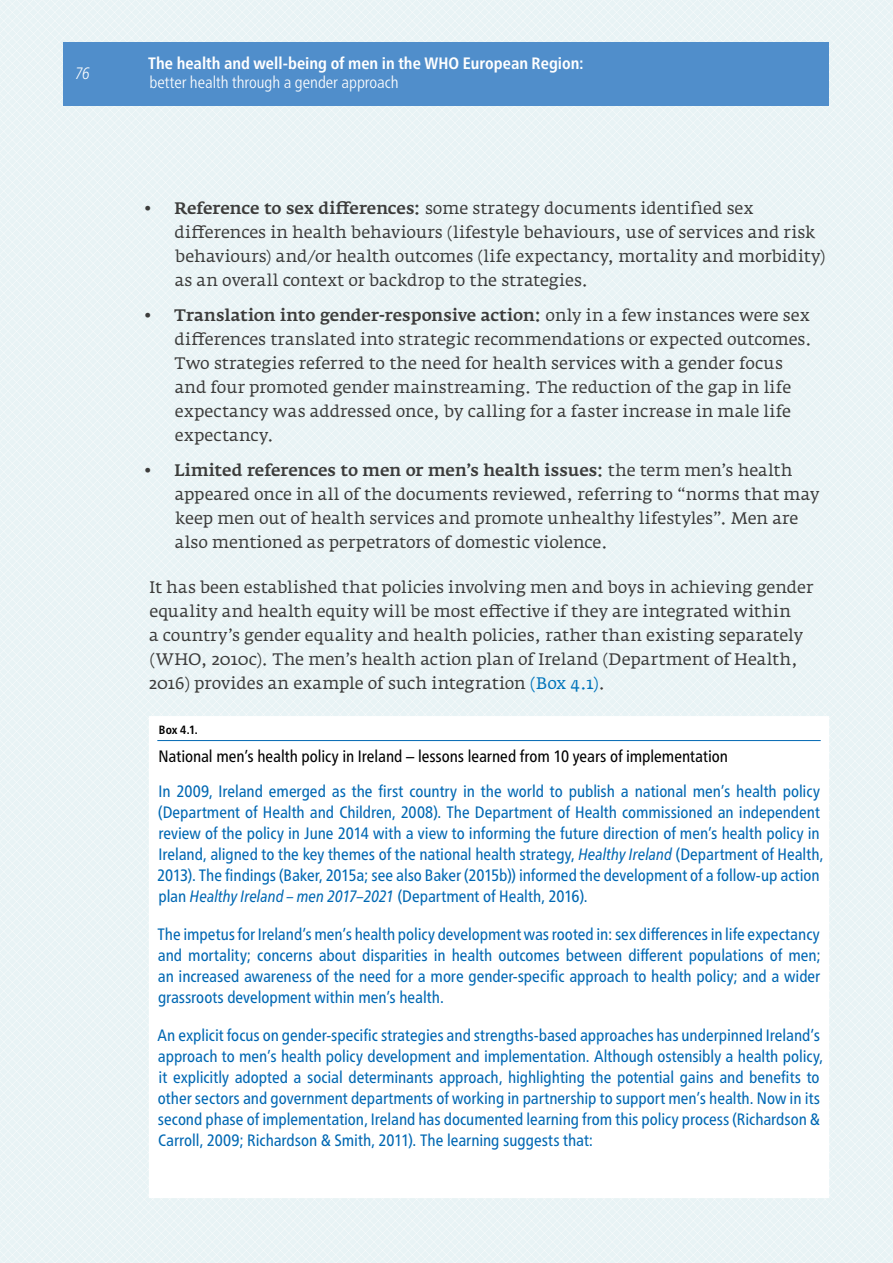
<style>
.page{position:relative;width:893px;height:1263px;background:#fff}
.page>*{position:absolute;margin:0;border:0;box-sizing:border-box;transform-origin:0 0}
.t1{font:condensed 16.5px/21px "Frutiger Neue LTW1 G";color:#0068b3}
.t2{font:16.5px/24px "Fedra Serif A";color:#3c3c3b}
.t3{font:condensed 16.5px "Frutiger Neue LTW1 G";letter-spacing:-.005em;color:#000}
.t4{font:700 condensed 16.5px "Frutiger Neue LTW1 G";color:#fff}
.t5{font:300 condensed 16.5px "Frutiger Neue LTW1 G";color:#fff}
.t6{font:italic 300 condensed 16.5px "Frutiger Neue LTW1 G";color:#fff}
.t7{font:700 condensed 12px "Frutiger Neue LTW1 G";color:#000}
.s1{font-weight:500}
.s2{color:#0074bb}
.s3{font-style:italic}
</style>
<div class="page">
<img style="left:0;top:0;width:893px;height:1263px">
<div style="left:64px;top:43px;width:765px;height:63px;background:#508ecb"></div>
<svg style="left:149px;top:716px;width:680px;height:479px"></svg>
<hr style="left:149px;top:1195px;width:680px;height:3px;background:#fff">
<hr style="left:149px;top:770px;width:680px;height:3px;background:#fff">
<hr style="left:157px;top:740px;width:664px;height:1px;background:#0068b3">
<p class="t6" style="left:76px;top:63px;width:16px">76</p>
<p class="t4" style="left:148px;top:51px;width:437px">The health and well-being of men in the WHO European Region:</p>
<p class="t5" style="left:149px;top:73px;width:251px">better health through a gender approach</p>
<p class="t2" style="left:175px;top:196px;width:653px;text-indent:-31px">• <span class="s1">Reference to sex differences:</span> some strategy documents identified sex differences in health behaviours (lifestyle behaviours, use of services and risk behaviours) and/or health outcomes (life expectancy, mortality and morbidity) as an overall context or backdrop to the strategies.</p>
<p class="t2" style="left:175px;top:303px;width:639px;text-indent:-31px">• <span class="s1">Translation into gender-responsive action:</span> only in a few instances were sex differences translated into strategic recommendations or expected outcomes.<br>Two strategies referred to the need for health services with a gender focus and four promoted gender mainstreaming. The reduction of the gap in life expectancy was addressed once, by calling for a faster increase in male life expectancy.</p>
<p class="t2" style="left:175px;top:458px;width:646px;text-indent:-31px">• <span class="s1">Limited references to men or men’s health issues:</span> the term men’s health appeared once in all of the documents reviewed, referring to “norms that may keep men out of health services and promote unhealthy lifestyles”. Men are also mentioned as perpetrators of domestic violence.</p>
<p class="t2" style="left:149px;top:575px;width:666px">It has been established that policies involving men and boys in achieving gender equality and health equity will be most effective if they are integrated within<br>a country’s gender equality and health policies, rather than existing separately (WHO, 2010c). The men’s health action plan of Ireland (Department of Health, 2016) provides an example of such integration <span class="s2">(Box 4.1)</span>.</p>
<p class="t7" style="left:159px;top:720px;width:40px">Box 4.1.</p>
<p class="t3" style="left:158px;top:747px;width:571px">National men’s health policy in Ireland – lessons learned from 10 years of implementation</p>
<p class="t1" style="left:157px;top:780px;width:667px">In 2009, Ireland emerged as the first country in the world to publish a national men’s health policy (Department of Health and Children, 2008). The Department of Health commissioned an independent review of the policy in June 2014 with a view to informing the future direction of men’s health policy in Ireland, aligned to the key themes of the national health strategy, <span class="s3">Healthy Ireland</span> (Department of Health, 2013). The findings (Baker, 2015a; see also Baker (2015b)) informed the development of a follow-up action plan <span class="s3">Healthy Ireland – men 2017–2021</span> (Department of Health, 2016).</p>
<p class="t1" style="left:157px;top:923px;width:665px;text-align:justify">The impetus for Ireland’s men’s health policy development was rooted in: sex differences in life expectancy and mortality; concerns about disparities in health outcomes between different populations of men; an increased awareness of the need for a more gender-specific approach to health policy; and a wider grassroots development within men’s health.</p>
<p class="t1" style="left:158px;top:1024px;width:667px">An explicit focus on gender-specific strategies and strengths-based approaches has underpinned Ireland’s approach to men’s health policy development and implementation. Although ostensibly a health policy, it explicitly adopted a social determinants approach, highlighting the potential gains and benefits to other sectors and government departments of working in partnership to support men’s health. Now in its second phase of implementation, Ireland has documented learning from this policy process (Richardson &amp; Carroll, 2009; Richardson &amp; Smith, 2011). The learning suggests that:</p>
</div>
